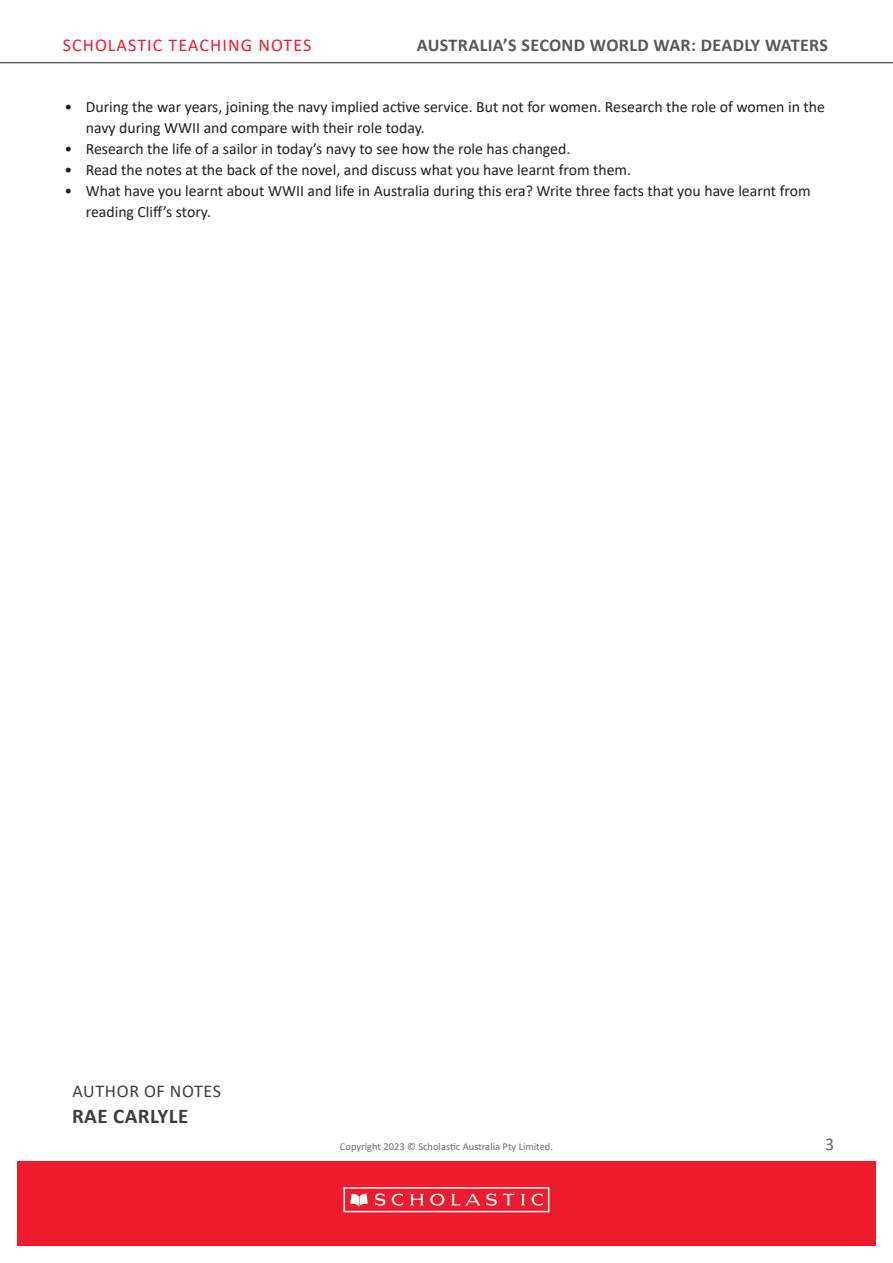
<style>
.page{position:relative;width:893px;height:1263px;background:#fff}
.page>*{position:absolute;margin:0;border:0;box-sizing:border-box;transform-origin:0 0}
.t1{font:700 21px "Calibri";letter-spacing:.02em;color:#3e3e3f}
.t2{font:700 18px "Calibri";letter-spacing:.02em;color:#57585a}
.t3{font:18px "Calibri";letter-spacing:.06em;color:#ee1b2d}
.t4{font:18px "Calibri";letter-spacing:.04em;color:#3e3e3f}
.t5{font:18px "Calibri";color:#6c6d70}
.t6{font:15.75px/21px "Calibri";color:#231f20}
.t7{font:10.5px "Calibri";color:#6c6d70}
</style>
<div class="page">
<div style="left:17px;top:1161px;width:859px;height:85px;background:#ee1b2d"></div>
<div style="left:344px;top:1187px;width:205px;height:25px;border:2px solid #fff"></div>
<svg style="left:350px;top:1193px;width:18px;height:13px"></svg>
<svg style="left:375px;top:1193px;width:28px;height:13px"></svg>
<svg style="left:410px;top:1194px;width:14px;height:11px"></svg>
<svg style="left:521px;top:1194px;width:4px;height:11px"></svg>
<svg style="left:531px;top:1193px;width:12px;height:13px"></svg>
<svg style="left:430px;top:1194px;width:15px;height:11px"></svg>
<svg style="left:451px;top:1193px;width:64px;height:13px"></svg>
<hr style="left:0;top:62px;width:893px;height:1px;background:#231f20">
<p class="t3" style="left:63px;top:32px;width:250px">SCHOLASTIC TEACHING NOTES</p>
<p class="t2" style="left:417px;top:32px;width:413px">AUSTRALIA’S SECOND WORLD WAR: DEADLY WATERS</p>
<p class="t6" style="left:86px;top:96px;width:741px;text-indent:-21px">• During the war years, joining the navy implied active service. But not for women. Research the role of women in the navy during WWII and compare with their role today.</p>
<p class="t6" style="left:65px;top:138px;width:507px">• Research the life of a sailor in today’s navy to see how the role has changed.</p>
<p class="t6" style="left:65px;top:159px;width:568px">• Read the notes at the back of the novel, and discuss what you have learnt from them.</p>
<p class="t6" style="left:86px;top:180px;width:726px;text-indent:-21px">• What have you learnt about WWII and life in Australia during this era? Write three facts that you have learnt from reading Cliff’s story.</p>
<p class="t4" style="left:72px;top:1079px;width:150px">AUTHOR OF NOTES</p>
<p class="t1" style="left:72px;top:1101px;width:118px">RAE CARLYLE</p>
<p class="t7" style="left:340px;top:1139px;width:215px">Copyright 2023 © Scholastic Australia Pty Limited.</p>
<p class="t5" style="left:825px;top:1131px;width:11px">3</p>
</div>
